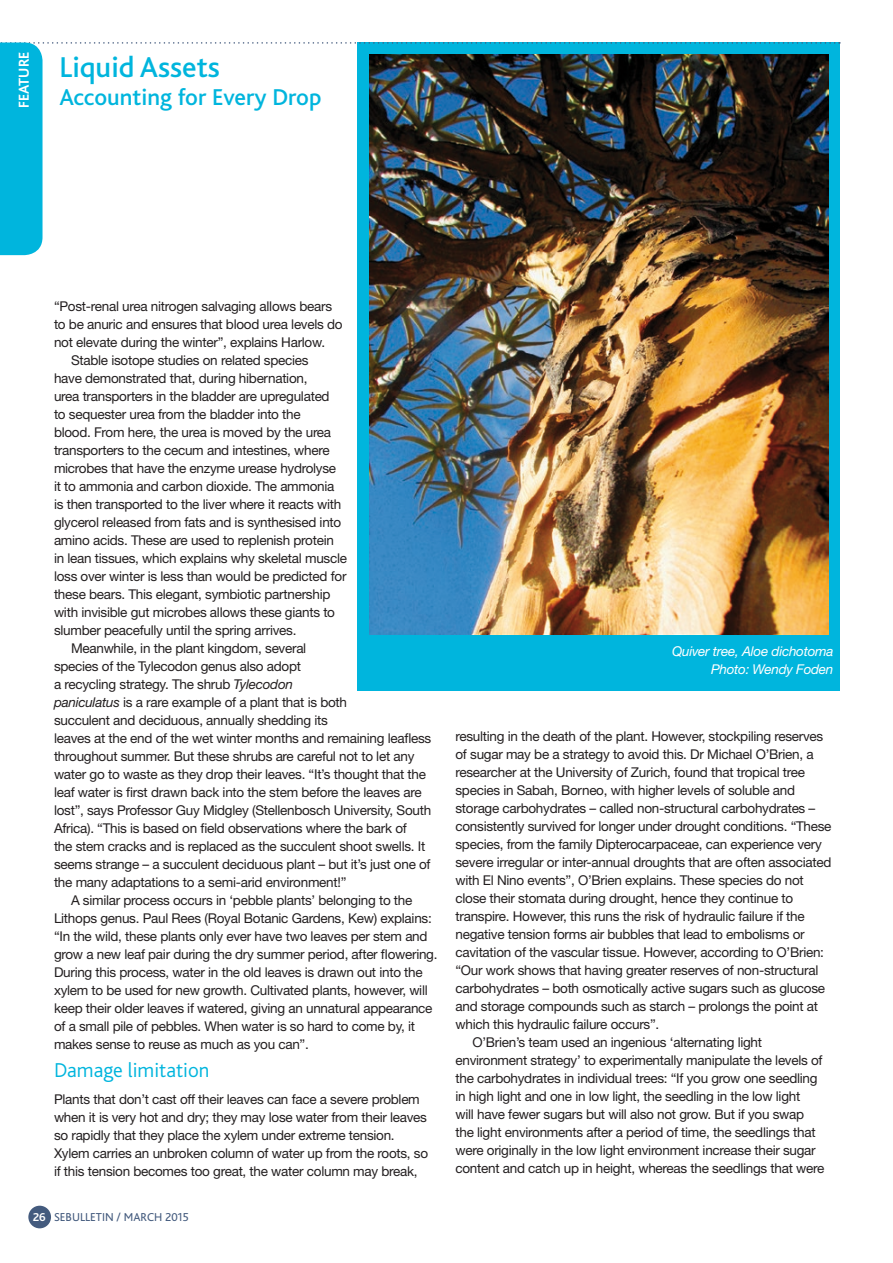
<style>
.page{position:relative;width:893px;height:1263px;background:#fff}
.page>*{position:absolute;margin:0;border:0;box-sizing:border-box;transform-origin:0 0}
.Press_heads{font:500 30px "Bliss";color:#00b5dd}
.Press_heads-2{font:500 24px "Bliss";color:#00b5dd}
.Subheads{font:300 21px "Bliss";color:#00b5dd}
.Side_headers{font:700 15px "Bliss";color:#fff}
.Standard_full_out{font:13.5px/18px "Helvetica Neue LT";letter-spacing:-.02em;color:#231f20}
.Orange_caption{font:italic 13.5px "Helvetica Neue LT";letter-spacing:-.02em;color:#fff}
.t1{font:12px "Bliss";color:#445b7e}
.s1{font-style:italic}
.s2{font-weight:700;color:#fff}
</style>
<div class="page">
<div style="left:357px;top:43px;width:482px;height:648px;background:#00b5dd"></div>
<img style="left:370px;top:255px;width:458px;height:380px">
<div style="left:28px;top:1206px;width:23px;height:22px;background:#445b7e;border-radius:50%"></div>
<img style="left:0;top:42px;width:840px;height:213px">
<div style="left:17px;top:52px;width:16px;height:164px;background:#00b5dd"></div>
<p class="Side_headers" style="left:16px;top:108px;width:58px;rotate:-90deg">FEATURE</p>
<p class="Press_heads" style="left:60px;top:51px;width:162px">Liquid Assets</p>
<p class="Press_heads-2" style="left:60px;top:84px;width:263px">Accounting for Every Drop</p>
<p class="Standard_full_out" style="left:54px;top:297px;width:290px">“Post-renal urea nitrogen salvaging allows bears to be anuric and ensures that blood urea levels do not elevate during the winter”, explains Harlow.</p>
<p class="Standard_full_out" style="left:54px;top:351px;width:295px;text-indent:17px">Stable isotope studies on related species<br>have demonstrated that, during hibernation,<br>urea transporters in the bladder are upregulated<br>to sequester urea from the bladder into the<br>blood. From here, the urea is moved by the urea transporters to the cecum and intestines, where microbes that have the enzyme urease hydrolyse<br>it to ammonia and carbon dioxide. The ammonia is then transported to the liver where it reacts with glycerol released from fats and is synthesised into amino acids. These are used to replenish protein in lean tissues, which explains why skeletal muscle loss over winter is less than would be predicted for these bears. This elegant, symbiotic partnership with invisible gut microbes allows these giants to slumber peacefully until the spring arrives.</p>
<p class="Standard_full_out" style="left:54px;top:639px;width:379px;text-indent:17px">Meanwhile, in the plant kingdom, several<br>species of the Tylecodon genus also adopt<br>a recycling strategy. The shrub <span class="s1">Tylecodon<br>paniculatus</span> is a rare example of a plant that is both<br>succulent and deciduous, annually shedding its<br>leaves at the end of the wet winter months and remaining leafless throughout summer. But these shrubs are careful not to let any water go to waste as they drop their leaves. “It’s thought that the leaf water is first drawn back into the stem before the leaves are lost”, says Professor Guy Midgley (Stellenbosch University, South Africa). “This is based on field observations where the bark of<br>the stem cracks and is replaced as the succulent shoot swells. It seems strange – a succulent deciduous plant – but it’s just one of the many adaptations to a semi-arid environment!”</p>
<p class="Standard_full_out" style="left:54px;top:891px;width:385px;text-indent:17px">A similar process occurs in ‘pebble plants’ belonging to the Lithops genus. Paul Rees (Royal Botanic Gardens, Kew) explains: “In the wild, these plants only ever have two leaves per stem and grow a new leaf pair during the dry summer period, after flowering.<br>During this process, water in the old leaves is drawn out into the xylem to be used for new growth. Cultivated plants, however, will keep their older leaves if watered, giving an unnatural appearance of a small pile of pebbles. When water is so hard to come by, it makes sense to reuse as much as you can”.</p>
<p class="Subheads" style="left:54px;top:1059px;width:157px">Damage limitation</p>
<p class="Standard_full_out" style="left:54px;top:1090px;width:376px">Plants that don’t cast off their leaves can face a severe problem when it is very hot and dry; they may lose water from their leaves so rapidly that they place the xylem under extreme tension.<br>Xylem carries an unbroken column of water up from the roots, so if this tension becomes too great, the water column may break,</p>
<p class="t1" style="left:33px;top:1210px;width:158px"><span class="s2">26</span> SEBULLETIN / MARCH 2015</p>
<p class="Orange_caption" style="left:672px;top:643px;width:163px">Quiver tree, Aloe dichotoma</p>
<p class="Orange_caption" style="left:711px;top:661px;width:124px">Photo: Wendy Foden</p>
<p class="Standard_full_out" style="left:455px;top:727px;width:378px">resulting in the death of the plant. However, stockpiling reserves of sugar may be a strategy to avoid this. Dr Michael O’Brien, a researcher at the University of Zurich, found that tropical tree species in Sabah, Borneo, with higher levels of soluble and storage carbohydrates – called non-structural carbohydrates – consistently survived for longer under drought conditions. “These species, from the family Dipterocarpaceae, can experience very severe irregular or inter-annual droughts that are often associated with El Nino events”, O’Brien explains. These species do not close their stomata during drought, hence they continue to transpire. However, this runs the risk of hydraulic failure if the negative tension forms air bubbles that lead to embolisms or cavitation of the vascular tissue. However, according to O’Brien: “Our work shows that having greater reserves of non-structural carbohydrates – both osmotically active sugars such as glucose and storage compounds such as starch – prolongs the point at which this hydraulic failure occurs”.</p>
<p class="Standard_full_out" style="left:455px;top:1033px;width:370px;text-indent:17px">O’Brien’s team used an ingenious ‘alternating light environment strategy’ to experimentally manipulate the levels of the carbohydrates in individual trees: “If you grow one seedling in high light and one in low light, the seedling in the low light<br>will have fewer sugars but will also not grow. But if you swap the light environments after a period of time, the seedlings that were originally in the low light environment increase their sugar content and catch up in height, whereas the seedlings that were</p>
</div>
